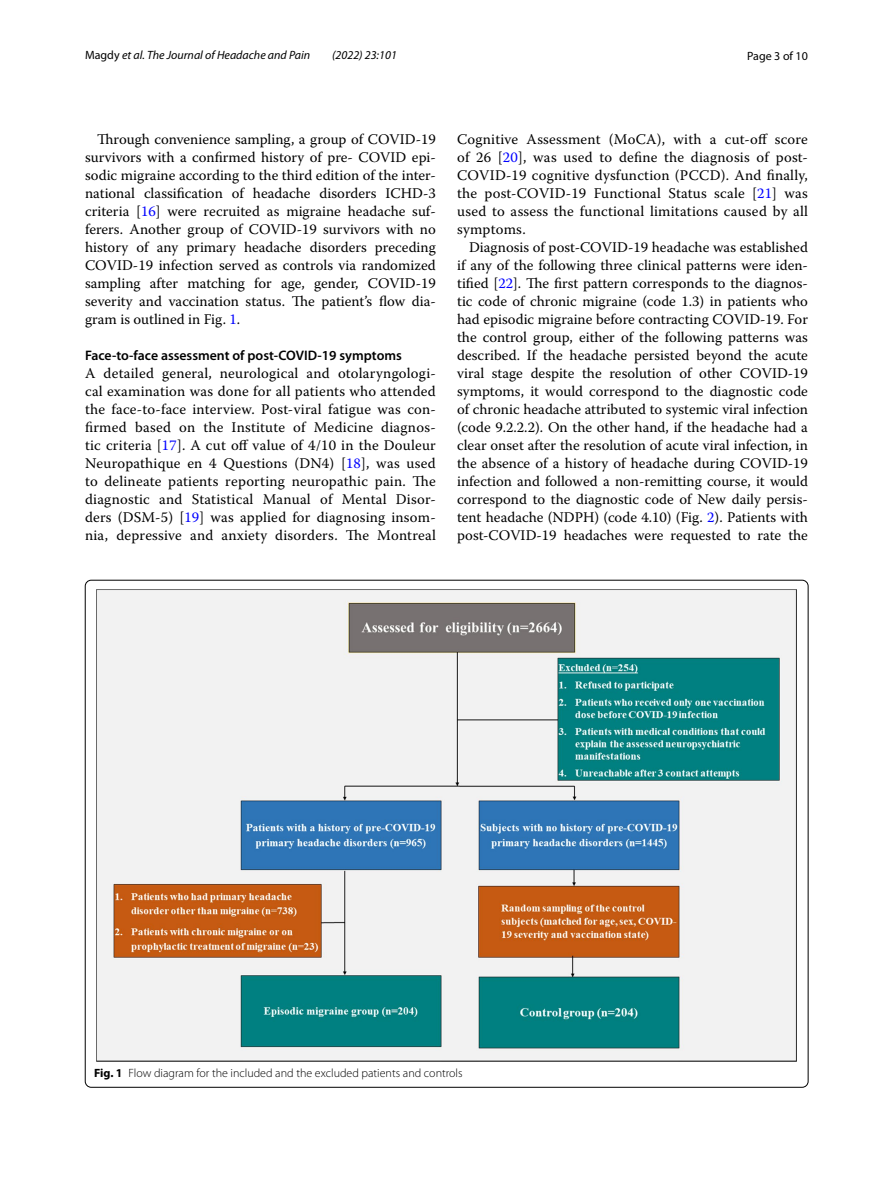
<style>
.page{position:relative;width:893px;height:1187px;background:#fff}
.page>*{position:absolute;margin:0;border:0;box-sizing:border-box;transform-origin:0 0}
.t1{font:14.7px/18px "Warnock Pro";letter-spacing:.01em;color:#000;text-align:justify}
.t2{font:600 13.8px "Myriad Pro";color:#000}
.t3{font:300 12px "Myriad Pro";color:#000}
.t4{font:italic 12px "Myriad Pro";color:#000}
.t5{font:12px "Myriad Pro";color:#000}
.s1{font-style:normal}
.s2{color:#00f}
.s3{font-weight:700}
</style>
<div class="page">
<img style="left:96px;top:589px;width:701px;height:472px">
<p class="t4" style="left:85px;top:48px;width:227px"><span class="s1">Magdy</span> et al. The Journal of Headache and Pain</p>
<p class="t4" style="left:332px;top:48px;width:66px">(2022) 23:101</p>
<p class="t5" style="left:747px;top:48px;width:62px">Page 3 of 10</p>
<p class="t1" style="left:85px;top:130px;width:352px;text-indent:12px">Through convenience sampling, a group of COVID-19 survivors with a confirmed history of pre- COVID epi&shy;sodic migraine according to the third edition of the inter&shy;national classification of headache disorders ICHD-3 criteria [<span class="s2">16</span>] were recruited as migraine headache suf&shy;ferers. Another group of COVID-19 survivors with no history of any primary headache disorders preceding COVID-19 infection served as controls via randomized sampling after matching for age, gender, COVID-19 severity and vaccination status. The patient’s flow dia&shy;gram is outlined in Fig. <span class="s2">1</span>.</p>
<p class="t2" style="left:85px;top:346px;width:318px">Face‑to‑face assessment of post‑COVID‑19 symptoms</p>
<p class="t1" style="left:85px;top:364px;width:352px">A detailed general, neurological and otolaryngologi&shy;cal examination was done for all patients who attended the face-to-face interview. Post-viral fatigue was con&shy;firmed based on the Institute of Medicine diagnos&shy;tic criteria [<span class="s2">17</span>]. A cut off value of 4/10 in the Douleur Neuropathique en 4 Questions (DN4) [<span class="s2">18</span>], was used to delineate patients reporting neuropathic pain. The diagnostic and Statistical Manual of Mental Disor&shy;ders (DSM-5) [<span class="s2">19</span>] was applied for diagnosing insom&shy;nia, depressive and anxiety disorders. The Montreal</p>
<p class="t1" style="left:457px;top:130px;width:352px">Cognitive Assessment (MoCA), with a cut-off score of 26 [<span class="s2">20</span>], was used to define the diagnosis of post-COVID-19 cognitive dysfunction (PCCD). And finally, the post-COVID-19 Functional Status scale [<span class="s2">21</span>] was used to assess the functional limitations caused by all symptoms.</p>
<p class="t1" style="left:457px;top:238px;width:352px;text-indent:12px">Diagnosis of post-COVID-19 headache was established if any of the following three clinical patterns were iden&shy;tified [<span class="s2">22</span>]. The first pattern corresponds to the diagnos&shy;tic code of chronic migraine (code 1.3) in patients who had episodic migraine before contracting COVID-19. For the control group, either of the following patterns was described. If the headache persisted beyond the acute viral stage despite the resolution of other COVID-19 symptoms, it would correspond to the diagnostic code of chronic headache attributed to systemic viral infection (code 9.2.2.2). On the other hand, if the headache had a clear onset after the resolution of acute viral infection, in the absence of a history of headache during COVID-19 infection and followed a non-remitting course, it would correspond to the diagnostic code of New daily persis&shy;tent headache (NDPH) (code 4.10) (Fig. <span class="s2">2</span>). Patients with post-COVID-19 headaches were requested to rate the</p>
<p class="t3" style="left:94px;top:1066px;width:370px"><span class="s3">Fig. 1</span> Flow diagram for the included and the excluded patients and controls</p>
</div>
